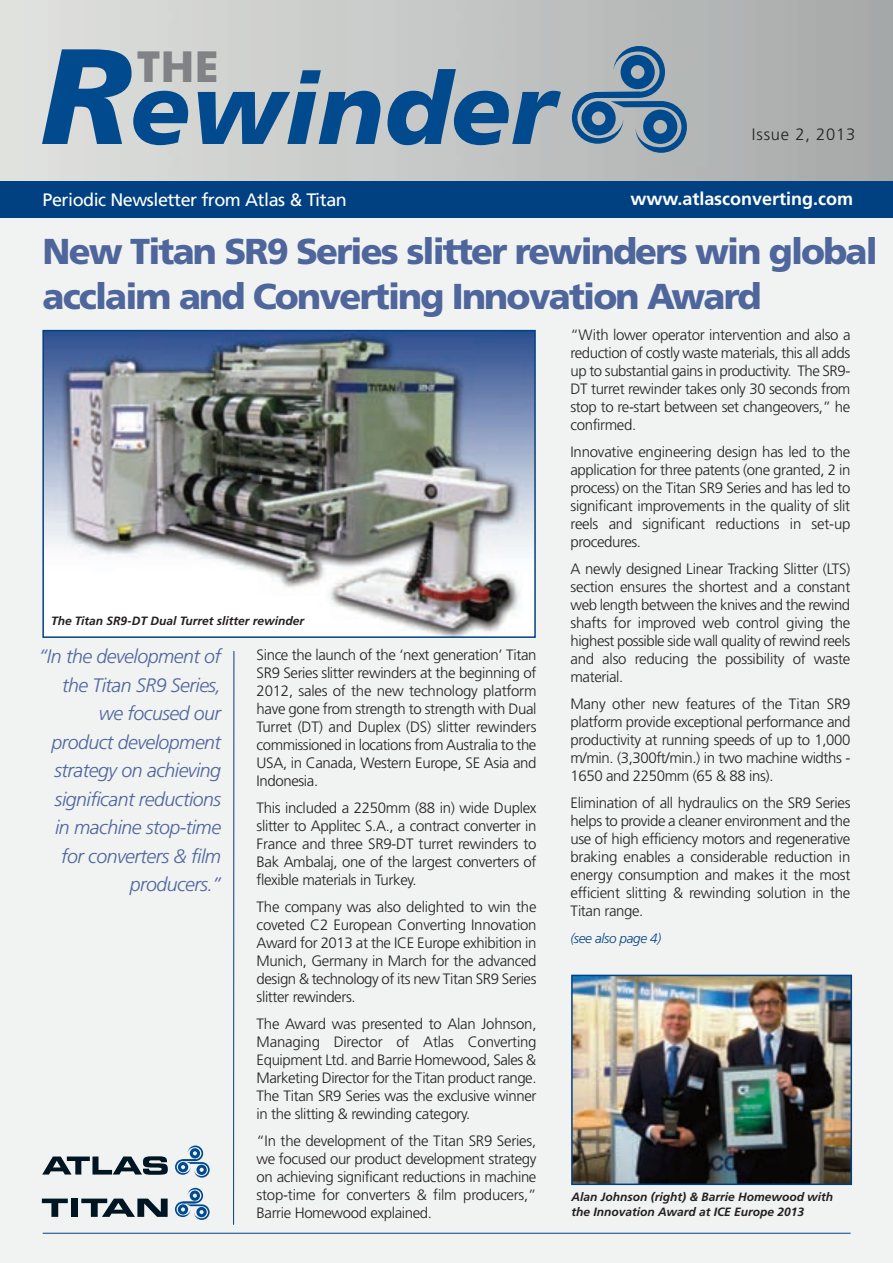
<style>
.page{position:relative;width:893px;height:1263px;background:#fff}
.page>*{position:absolute;margin:0;border:0;box-sizing:border-box;transform-origin:0 0}
.t1{font:italic 900 99.9px "Frutiger";color:#004a8d}
.t2{font:700 42.75px "Futura BT";color:#808285}
.t3{font:900 36px/45px "Frutiger";letter-spacing:-.05em;color:#4e669b}
.t4{font:italic 300 19.5px/28.5px "Frutiger";letter-spacing:-.025em;color:#4e669b;text-align:right}
.t5{font:18px "Frutiger";letter-spacing:-.025em;color:#fff}
.t6{font:700 18px "Frutiger";color:#fff}
.t7{font:300 16.5px "Frutiger";letter-spacing:.05em;color:#231f20}
.t8{font:300 15px/18px "Frutiger";letter-spacing:-.025em;color:#231f20;text-align:justify}
.t9{font:italic 300 13.5px "Frutiger";letter-spacing:-.025em;color:#014181}
.t10{font:italic 700 12px/14.4px "Frutiger";color:#231f20}
.s1{font-size:135.6px}
</style>
<div class="page">
<div style="left:0;top:111px;width:893px;height:1152px;background:#f1f2f2"></div>
<img style="left:45px;top:333px;width:488px;height:302px">
<div style="left:42px;top:330px;width:494px;height:308px;border:2px solid #014181"></div>
<svg style="left:572px;top:46px;width:115px;height:107px;background:#7592a9"></svg>
<hr style="left:43px;top:1233px;width:808px;height:1px;background:#014181">
<hr style="left:233px;top:651px;width:1px;height:574px;background:#014181">
<div style="left:0;top:181px;width:893px;height:37px;background:#014181"></div>
<img style="left:574px;top:978px;width:275px;height:204px">
<div style="left:571px;top:975px;width:281px;height:210px;border:2px solid #014181"></div>
<svg style="left:175px;top:1145px;width:35px;height:32px"></svg>
<svg style="left:42px;top:1156px;width:126px;height:19px"></svg>
<svg style="left:175px;top:1188px;width:35px;height:32px"></svg>
<svg style="left:42px;top:1198px;width:26px;height:19px"></svg>
<div style="left:71px;top:1198px;width:7px;height:19px;background:#001522"></div>
<svg style="left:81px;top:1198px;width:87px;height:19px"></svg>
<h1 class="t1" style="left:40px;top:69px;width:517px"><span class="s1">R</span>ewinder</h1>
<h2 class="t2" style="left:137px;top:49px;width:83px">THE</h2>
<p class="t7" style="left:752px;top:128px;width:105px">Issue 2, 2013</p>
<p class="t5" style="left:43px;top:192px;width:306px">Periodic Newsletter from Atlas &amp; Titan</p>
<p class="t6" style="left:630px;top:191px;width:224px">www.atlasconverting.com</p>
<h3 class="t3" style="left:43px;top:231px;width:837px">New Titan SR9 Series slitter rewinders win global acclaim and Converting Innovation Award</h3>
<p class="t10" style="left:51px;top:615px;width:255px">The Titan SR9-DT Dual Turret slitter rewinder</p>
<h3 class="t4" style="left:39px;top:643px;width:184px">“In the development of the Titan SR9 Series, we focused our product development strategy on achieving significant reductions in machine stop-time for converters &amp; film producers.”</h3>
<p class="t8" style="left:257px;top:647px;width:281px">Since the launch of the ‘next generation’ Titan SR9 Series slitter rewinders at the beginning of 2012, sales of the new technology platform have gone from strength to strength with Dual Turret (DT) and Duplex (DS) slitter rewinders commissioned in locations from Australia to the USA, in Canada, Western Europe, SE Asia and Indonesia.</p>
<p class="t8" style="left:257px;top:800px;width:281px">This included a 2250mm (88 in) wide Duplex slitter to Applitec S.A., a contract converter in France and three SR9-DT turret rewinders to Bak Ambalaj, one of the largest converters of flexible materials in Turkey.</p>
<p class="t8" style="left:257px;top:899px;width:281px">The company was also delighted to win the coveted C2 European Converting Innovation Award for 2013 at the ICE Europe exhibition in Munich, Germany in March for the advanced design &amp; technology of its new Titan SR9 Series slitter rewinders.</p>
<p class="t8" style="left:257px;top:1016px;width:281px">The Award was presented to Alan Johnson, Managing Director of Atlas Converting Equipment Ltd. and Barrie Homewood, Sales &amp; Marketing Director for the Titan product range.<br>The Titan SR9 Series was the exclusive winner in the slitting &amp; rewinding category.</p>
<p class="t8" style="left:257px;top:1133px;width:281px">“In the development of the Titan SR9 Series, we focused our product development strategy on achieving significant reductions in machine stop-time for converters &amp; film producers,” Barrie Homewood explained.</p>
<p class="t8" style="left:570px;top:327px;width:282px">“With lower operator intervention and also a reduction of costly waste materials, this all adds up to substantial gains in productivity. The SR9- DT turret rewinder takes only 30 seconds from stop to re-start between set changeovers,” he confirmed.</p>
<p class="t8" style="left:570px;top:444px;width:281px">Innovative engineering design has led to the application for three patents (one granted, 2 in process) on the Titan SR9 Series and has led to significant improvements in the quality of slit reels and significant reductions in set-up procedures.</p>
<p class="t8" style="left:570px;top:561px;width:281px">A newly designed Linear Tracking Slitter (LTS) section ensures the shortest and a constant web length between the knives and the rewind shafts for improved web control giving the highest possible side wall quality of rewind reels and also reducing the possibility of waste material.</p>
<p class="t8" style="left:570px;top:696px;width:281px">Many other new features of the Titan SR9 platform provide exceptional performance and productivity at running speeds of up to 1,000 m/min. (3,300ft/min.) in two machine widths - 1650 and 2250mm (65 &amp; 88 ins).</p>
<p class="t8" style="left:570px;top:795px;width:281px">Elimination of all hydraulics on the SR9 Series helps to provide a cleaner environment and the use of high efficiency motors and regenerative braking enables a considerable reduction in energy consumption and makes it the most efficient slitting &amp; rewinding solution in the Titan range.</p>
<p class="t9" style="left:571px;top:933px;width:92px">(see also page 4)</p>
<p class="t10" style="left:572px;top:1191px;width:263px">Alan Johnson (right) &amp; Barrie Homewood with the Innovation Award at ICE Europe 2013</p>
</div>
